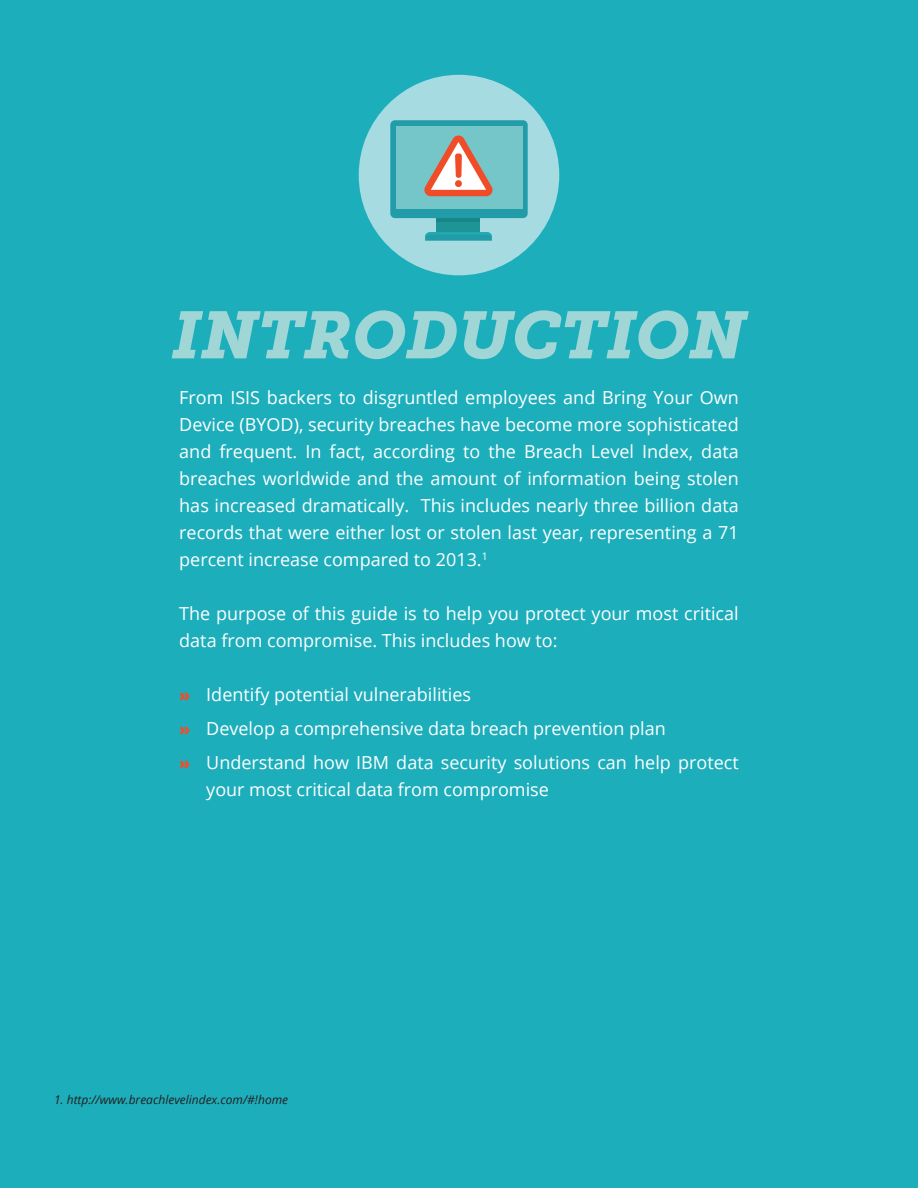
<style>
.page{position:relative;width:918px;height:1188px;background:#1daebc}
.page>*{position:absolute;margin:0;border:0;box-sizing:border-box;transform-origin:0 0}
.t1{font:italic 66px "Museo Slab 900";color:#a0d7d6}
.t2{font:18px/27px "Open Sans";color:#fff}
.t3{font:italic 12px "Open Sans";color:#231f20}
.s1{font-weight:800;font-size:16.5px;color:#f04e27}
</style>
<div class="page">
<div style="left:359px;top:75px;width:200px;height:200px;background:#a6dce1;border-radius:50%"></div>
<div style="left:436px;top:213px;width:44px;height:22px;background:#1e9496"></div>
<div style="left:436px;top:213px;width:44px;height:9px;background:#178589"></div>
<svg style="left:425px;top:232px;width:67px;height:9px"></svg>
<svg style="left:390px;top:120px;width:138px;height:98px;background:#7bb6b6"></svg>
<div style="left:455px;top:180px;width:7px;height:7px;background:#f04c27;border-radius:50%"></div>
<p class="t1" style="left:172px;top:298px;width:575px">INTRODUCTION</p>
<p class="t2" style="left:179px;top:384px;width:561px;text-align:justify">From ISIS backers to disgruntled employees and Bring Your Own Device (BYOD), security breaches have become more sophisticated and frequent. In fact, according to the Breach Level Index, data breaches worldwide and the amount of information being stolen has increased dramatically. This includes nearly three billion data records that were either lost or stolen last year, representing a 71 percent increase compared to 2013.<sup>1</sup></p>
<p class="t2" style="left:179px;top:600px;width:561px">The purpose of this guide is to help you protect your most critical data from compromise. This includes how to:</p>
<p class="t2" style="left:179px;top:681px;width:293px"><span class="s1">»</span> Identify potential vulnerabilities</p>
<p class="t2" style="left:179px;top:715px;width:488px"><span class="s1">»</span> Develop a comprehensive data breach prevention plan</p>
<p class="t2" style="left:206px;top:748px;width:534px;text-indent:-27px"><span class="s1">»</span> Understand how IBM data security solutions can help protect your most critical data from compromise</p>
<p class="t3" style="left:54px;top:1092px;width:236px">1. http://www.breachlevelindex.com/#!home</p>
</div>
